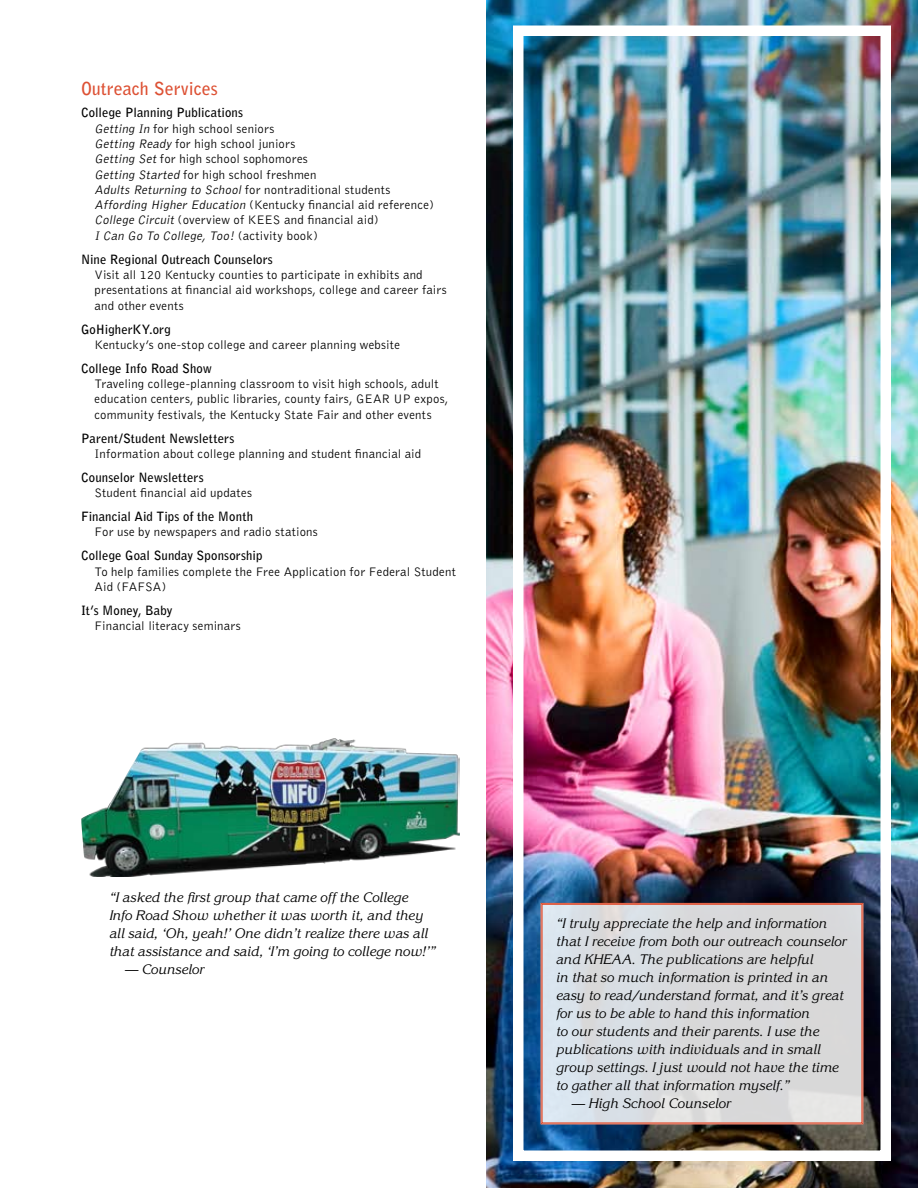
<style>
.page{position:relative;width:918px;height:1188px;background:#fff}
.page>*{position:absolute;margin:0;border:0;box-sizing:border-box;transform-origin:0 0}
.t1{font:700 18px "Bell Gothic";color:#dd5134}
.t2{font:italic 13.5px/18px "Korinna";color:#000}
.t3{font:300 12.75px/15.3px "Bell Gothic";letter-spacing:.015em;color:#000}
.t4{font:700 12.75px "Bell Gothic";letter-spacing:.01em;color:#000}
.s1{font-weight:700}
.s2{font-style:italic}
</style>
<div class="page">
<img style="left:81px;top:738px;width:379px;height:139px">
<img style="left:486px;top:0;width:432px;height:1188px">
<svg style="left:540px;top:903px;width:324px;height:222px;background:#d8d8db"></svg>
<div style="left:542px;top:904px;width:320px;height:219px;border:1px solid #dd5134"></div>
<h1 class="t1" style="left:81px;top:78px;width:138px">Outreach Services</h1>
<p class="t3" style="left:94px;top:106px;width:341px;text-indent:-14px"><span class="s1">College Planning Publications<br></span><span class="s2">Getting In</span> for high school seniors<br><span class="s2">Getting Ready</span> for high school juniors<br><span class="s2">Getting Set</span> for high school sophomores<br><span class="s2">Getting Started</span> for high school freshmen<br><span class="s2">Adults Returning to School</span> for nontraditional students <span class="s2">Affording Higher Education</span> (Kentucky financial aid reference)<br><span class="s2">College Circuit</span> (overview of KEES and financial aid)<br><span class="s2">I Can Go To College, Too!</span> ( act i v i ty b o o k )</p>
<p class="t4" style="left:81px;top:251px;width:193px">Nine Regional Outreach Counselors</p>
<p class="t3" style="left:95px;top:267px;width:354px">Visit all 120 Kentucky counties to participate in exhibits and presentations at financial aid workshops, college and career fairs and other events</p>
<p class="t4" style="left:81px;top:321px;width:91px">GoHigherKY.org</p>
<p class="t3" style="left:95px;top:337px;width:307px">Kentucky’s one-stop college and career planning website</p>
<p class="t4" style="left:81px;top:360px;width:133px">College Info Road Show</p>
<p class="t3" style="left:95px;top:377px;width:356px">Traveling college-planning classroom to visit high schools, adult education centers, public libraries, county fairs, GEAR UP expos, community festivals, the Kentucky State Fair and other events</p>
<p class="t4" style="left:81px;top:430px;width:155px">Parent/Student Newsletters</p>
<p class="t3" style="left:95px;top:446px;width:328px">Information about college planning and student financial aid</p>
<p class="t4" style="left:81px;top:470px;width:124px">Counselor Newsletters</p>
<p class="t3" style="left:95px;top:486px;width:159px">Student financial aid updates</p>
<p class="t4" style="left:81px;top:509px;width:174px">Financial Aid Tips of the Month</p>
<p class="t3" style="left:95px;top:525px;width:225px">For use by newspapers and radio stations</p>
<p class="t4" style="left:81px;top:548px;width:183px">College Goal Sunday Sponsorship</p>
<p class="t3" style="left:95px;top:564px;width:363px">To help families complete the Free Application for Federal Student<br>Aid (FAFSA)</p>
<p class="t4" style="left:81px;top:603px;width:93px">It’s Money, Baby</p>
<p class="t3" style="left:95px;top:619px;width:148px">Financial literacy seminars</p>
<p class="t2" style="left:109px;top:889px;width:328px">“I asked the first group that came off the College<br>Info Road Show whether it was worth it, and they all said, ‘Oh, yeah!’ One didn’t realize there was all that assistance and said, ‘I’m going to college now!’”</p>
<p class="t2" style="left:124px;top:961px;width:81px">— Counselor</p>
<p class="t2" style="left:556px;top:915px;width:292px">“I truly appreciate the help and information that I receive from both our outreach counselor and KHEAA. The publications are helpful<br>in that so much information is printed in an easy to read/understand format, and it’s great for us to be able to hand this information<br>to our students and their parents. I use the publications with individuals and in small group settings. I just would not have the time to gather all that information myself.”</p>
<p class="t2" style="left:571px;top:1095px;width:161px">— High School Counselor</p>
</div>
